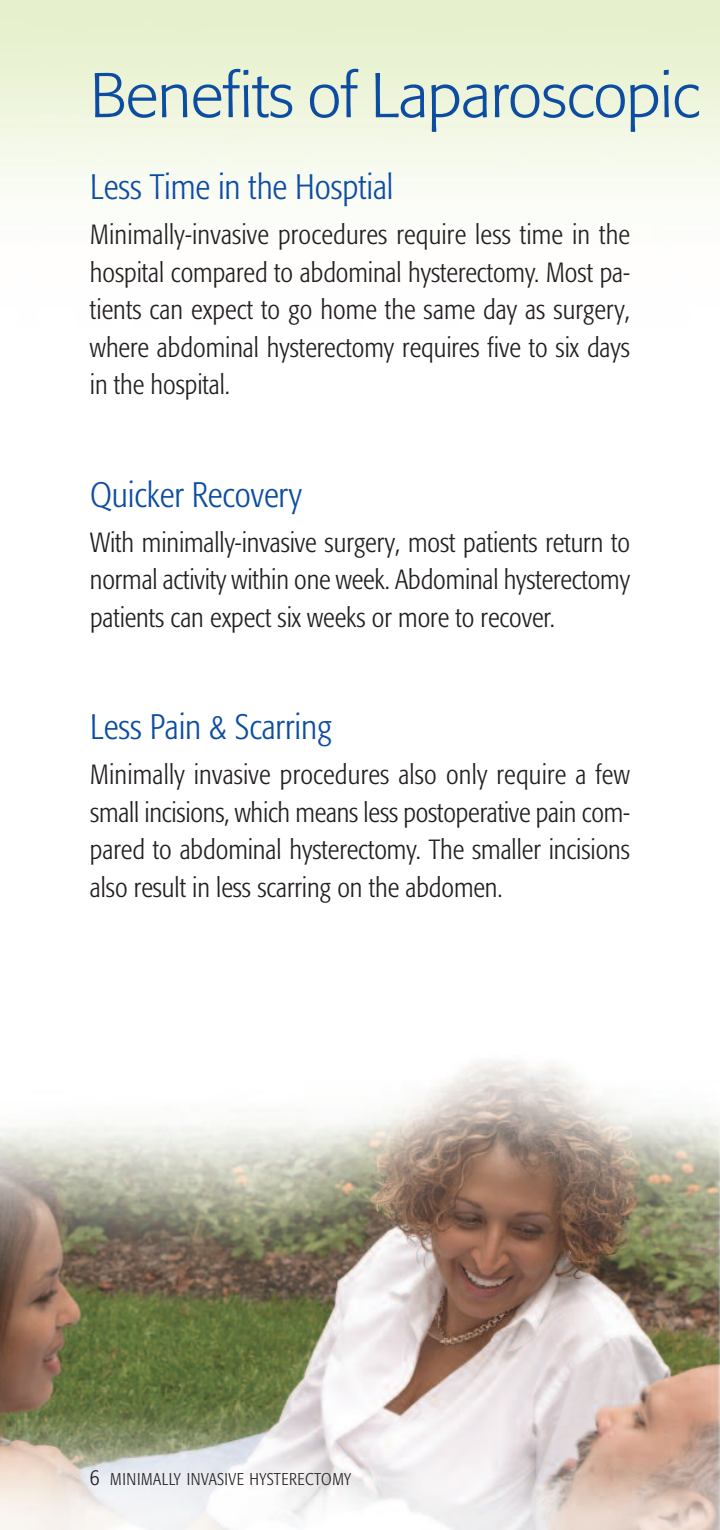
<style>
.page{position:relative;width:720px;height:1530px;background:#fff}
.page>*{position:absolute;margin:0;border:0;box-sizing:border-box;transform-origin:0 0}
.t1{font:300 62.5px "Formata";letter-spacing:-.01em;color:#0d4da1}
.t2{font:300 condensed 35px "Formata";color:#0d4da1}
.t3{font:300 condensed 27.5px/37.5px "Formata";color:#231f20;text-align:justify}
.t4{font:300 condensed 17px "Formata";letter-spacing:.03em;color:#231f20}
.s1{font-size:22.5px}
</style>
<div class="page">
<img style="left:0;top:0;width:720px;height:1530px">
<h1 class="t1" style="left:90px;top:69px;width:611px">Benefits of Laparoscopic</h1>
<p class="t2" style="left:90px;top:173px;width:305px">Less Time in the Hosptial</p>
<p class="t3" style="left:90px;top:218px;width:542px">Minimally-invasive procedures require less time in the hospital compared to abdominal hysterectomy. Most pa&shy;tients can expect to go home the same day as surgery, where abdominal hysterectomy requires five to six days in the hospital.</p>
<p class="t2" style="left:90px;top:481px;width:213px">Quicker Recovery</p>
<p class="t3" style="left:90px;top:526px;width:542px">With minimally-invasive surgery, most patients return to normal activity within one week. Abdominal hysterectomy patients can expect six weeks or more to recover.</p>
<p class="t2" style="left:90px;top:713px;width:243px">Less Pain &amp; Scarring</p>
<p class="t3" style="left:90px;top:758px;width:542px">Minimally invasive procedures also only require a few small incisions, which means less postoperative pain com&shy;pared to abdominal hysterectomy. The smaller incisions also result in less scarring on the abdomen.</p>
<p class="t4" style="left:90px;top:1472px;width:263px"><span class="s1">6</span> MINIMALLY INVASIVE HYSTERECTOMY</p>
</div>
